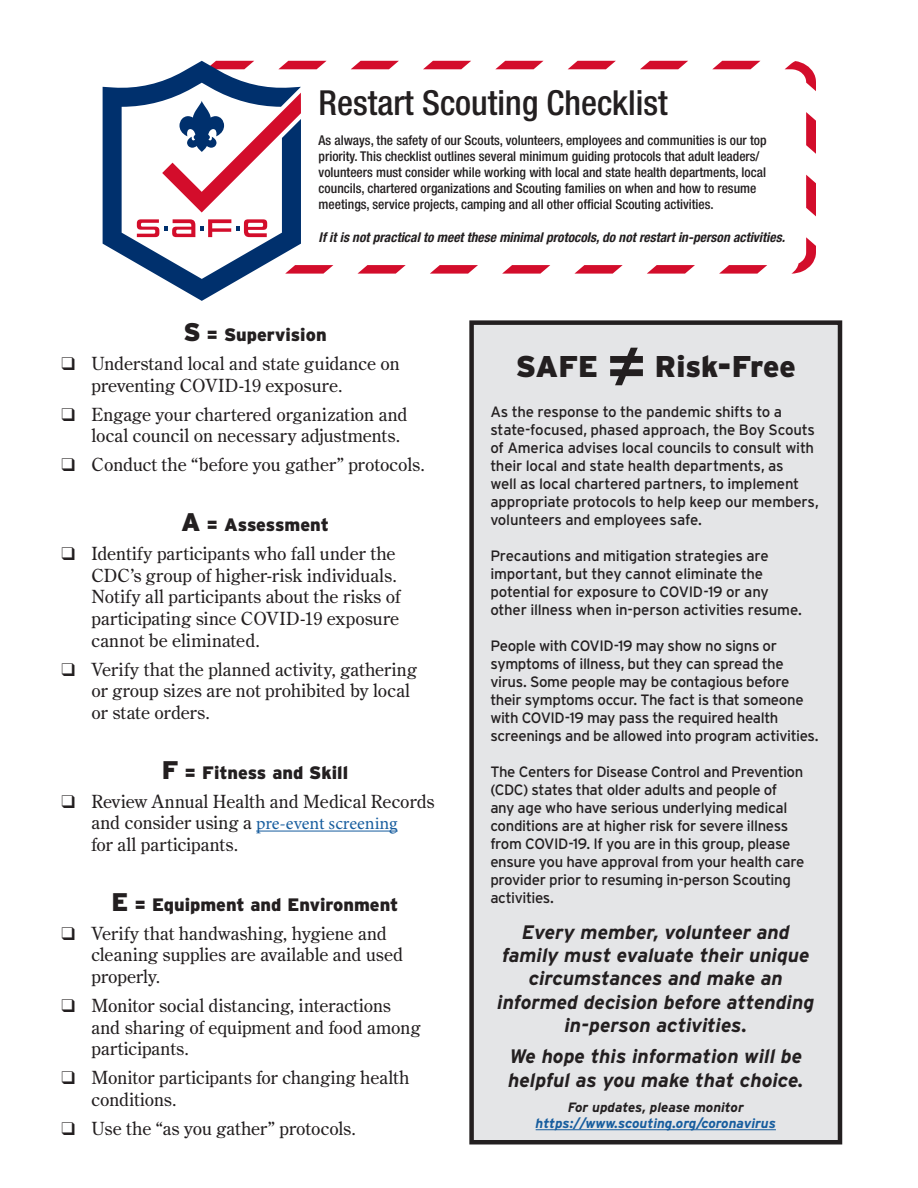
<style>
.page{position:relative;width:918px;height:1188px;background:#fff}
.page>*{position:absolute;margin:0;border:0;box-sizing:border-box;transform-origin:0 0}
.t1{font:500 condensed 34.5px "Helvetica Neue LT Std";color:#231f20}
.t2{font:900 30px "Interstate";color:#231f20}
.t3{font:italic 700 19.5px/23.4px "Interstate";color:#231f20;text-align:center}
.Body_Graph{font:18px/21.6px "Century Old Style";letter-spacing:.005em;color:#231f20}
.Subhead_Graph{font:900 18px "Interstate";color:#231f20}
.t4{font:15px/18px "Interstate";letter-spacing:-.02em;color:#231f20}
.t5{font:500 condensed 13.5px/16.2px "Helvetica Neue LT Std";color:#231f20}
.t6{font:italic 700 condensed 13.5px "Helvetica Neue LT Std";color:#231f20}
.t7{font:italic 700 13.5px/16.2px "Interstate";color:#175d9e;text-align:center}
.s1{font-size:25.5px}
.s2{font-family:"Minion Pro";color:#175d9e}
.s3{font-family:"Verdana";font-weight:700;font-size:52.5px}
.s4{color:#231f20}
</style>
<div class="page">
<hr style="left:256px;top:831px;width:142px;height:1px;background:#175d9e">
<div style="left:472px;top:323px;width:368px;height:819px;background:#e4e5e7"></div>
<hr style="left:536px;top:1129px;width:240px;height:1px;background:#175d9e">
<div style="left:469px;top:320px;width:373px;height:824px;border:4px solid #231f20"></div>
<svg style="left:719px;top:265px;width:48px;height:9px"></svg>
<svg style="left:647px;top:265px;width:48px;height:9px"></svg>
<svg style="left:574px;top:265px;width:49px;height:9px"></svg>
<svg style="left:502px;top:265px;width:48px;height:9px"></svg>
<svg style="left:430px;top:265px;width:48px;height:9px"></svg>
<svg style="left:357px;top:265px;width:49px;height:9px"></svg>
<svg style="left:301px;top:265px;width:32px;height:9px"></svg>
<svg style="left:301px;top:61px;width:26px;height:8px"></svg>
<svg style="left:351px;top:61px;width:48px;height:8px"></svg>
<svg style="left:423px;top:61px;width:48px;height:8px"></svg>
<svg style="left:495px;top:61px;width:48px;height:8px"></svg>
<svg style="left:568px;top:61px;width:48px;height:8px"></svg>
<svg style="left:640px;top:61px;width:48px;height:8px"></svg>
<svg style="left:712px;top:61px;width:48px;height:8px"></svg>
<svg style="left:785px;top:61px;width:31px;height:30px"></svg>
<svg style="left:806px;top:112px;width:10px;height:42px"></svg>
<svg style="left:806px;top:175px;width:10px;height:41px"></svg>
<svg style="left:791px;top:237px;width:25px;height:37px"></svg>
<svg style="left:103px;top:61px;width:198px;height:240px"></svg>
<svg style="left:137px;top:219px;width:130px;height:18px"></svg>
<svg style="left:162px;top:93px;width:139px;height:120px"></svg>
<p class="t1" style="left:319px;top:82px;width:351px">Restart Scouting Checklist</p>
<p class="t5" style="left:319px;top:132px;width:449px">As always, the safety of our Scouts, volunteers, employees and communities is our top priority. This checklist outlines several minimum guiding protocols that adult leaders/ volunteers must consider while working with local and state health departments, local councils, chartered organizations and Scouting families on when and how to resume meetings, service projects, camping and all other official Scouting activities.</p>
<p class="t6" style="left:319px;top:229px;width:468px">If it is not practical to meet these minimal protocols, do not restart in-person activities.</p>
<p class="Subhead_Graph" style="left:183px;top:324px;width:145px"><span class="s1">S</span> = Supervision</p>
<p class="Body_Graph" style="left:92px;top:352px;width:310px;text-indent:-30px">❑ Understand local and state guidance on preventing COVID-19 exposure.</p>
<p class="Body_Graph" style="left:92px;top:403px;width:317px;text-indent:-30px">❑ Engage your chartered organization and local council on necessary adjustments.</p>
<p class="Body_Graph" style="left:62px;top:454px;width:365px">❑ Conduct the “before you gather” protocols.</p>
<p class="Subhead_Graph" style="left:181px;top:514px;width:149px"><span class="s1">A</span> = Assessment</p>
<p class="Body_Graph" style="left:92px;top:543px;width:310px;text-indent:-30px">❑ Identify participants who fall under the CDC’s group of higher-risk individuals.<br>Notify all participants about the risks of participating since COVID-19 exposure cannot be eliminated.</p>
<p class="Body_Graph" style="left:92px;top:658px;width:327px;text-indent:-30px">❑ Verify that the planned activity, gathering or group sizes are not prohibited by local or state orders.</p>
<p class="Subhead_Graph" style="left:162px;top:762px;width:188px"><span class="s1">F</span> = Fitness and Skill</p>
<p class="Body_Graph" style="left:92px;top:790px;width:345px;text-indent:-30px">❑ Review Annual Health and Medical Records and consider using a <span class="s2">pre-event screening<br></span>for all participants.</p>
<p class="Subhead_Graph" style="left:112px;top:894px;width:288px"><span class="s1">E</span> = Equipment and Environment</p>
<p class="Body_Graph" style="left:92px;top:922px;width:313px;text-indent:-30px">❑ Verify that handwashing, hygiene and cleaning supplies are available and used properly.</p>
<p class="Body_Graph" style="left:92px;top:994px;width:331px;text-indent:-30px">❑ Monitor social distancing, interactions and sharing of equipment and food among participants.</p>
<p class="Body_Graph" style="left:92px;top:1067px;width:320px;text-indent:-30px">❑ Monitor participants for changing health conditions.</p>
<p class="Body_Graph" style="left:62px;top:1117px;width:296px">❑ Use the “as you gather” protocols.</p>
<p class="t2" style="left:516px;top:349px;width:281px">SAFE <span class="s3">≠</span> Risk-Free</p>
<p class="t4" style="left:490px;top:402px;width:330px">As the response to the pandemic shifts to a state-focused, phased approach, the Boy Scouts of America advises local councils to consult with their local and state health departments, as<br>well as local chartered partners, to implement appropriate protocols to help keep our members, volunteers and employees safe.</p>
<p class="t4" style="left:490px;top:546px;width:280px">Precautions and mitigation strategies are important, but they cannot eliminate the potential for exposure to COVID-19 or any</p>
<p class="t4" style="left:490px;top:600px;width:313px">other illness when in-person activities resume.</p>
<p class="t4" style="left:490px;top:636px;width:330px">People with COVID-19 may show no signs or symptoms of illness, but they can spread the virus. Some people may be contagious before their symptoms occur. The fact is that someone with COVID-19 may pass the required health screenings and be allowed into program activities.</p>
<p class="t4" style="left:490px;top:762px;width:316px">The Centers for Disease Control and Prevention (CDC) states that older adults and people of any age who have serious underlying medical conditions are at higher risk for severe illness from COVID-19. If you are in this group, please ensure you have approval from your health care provider prior to resuming in-person Scouting activities.</p>
<p class="t3" style="left:497px;top:920px;width:319px">Every member, volunteer and family must evaluate their unique circumstances and make an informed decision before attending in-person activities.</p>
<p class="t3" style="left:508px;top:1044px;width:297px;text-align:left">We hope this information will be helpful as you make that choice.</p>
<p class="t7" style="left:536px;top:1099px;width:242px"><span class="s4">For updates, please monitor </span>https://www.scouting.org/coronavirus</p>
</div>
